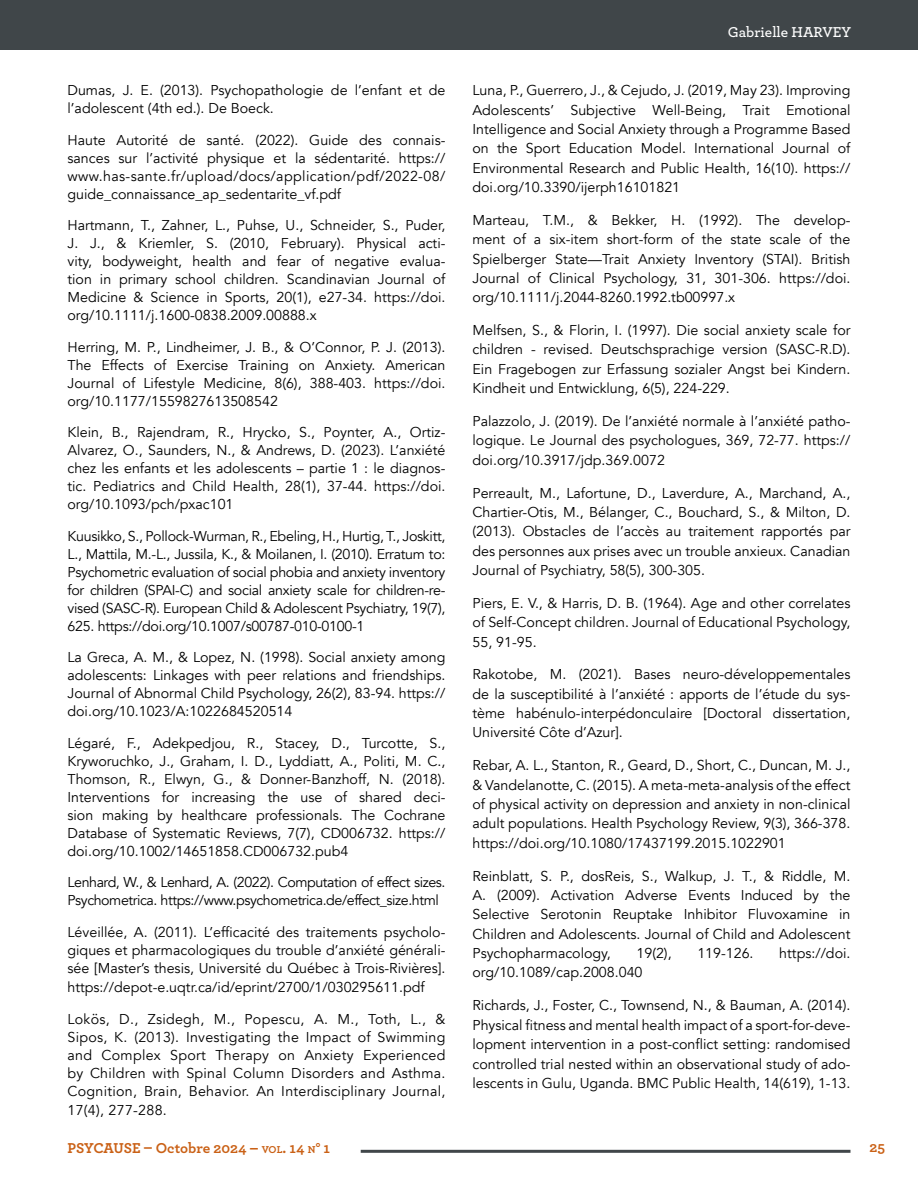
<style>
.page{position:relative;width:918px;height:1188px;background:#fff}
.page>*{position:absolute;margin:0;border:0;box-sizing:border-box;transform-origin:0 0}
.t1{font:700 15px "Archer";color:#ca6116}
.Entête{font:600 15px "Archer";color:#fff}
.texte{font:14.25px/18px "Avenir";color:#000;text-align:justify}
.texte-2{font:14.25px/18px "Avenir";letter-spacing:-.03em;color:#000}
.s1{font-size:10.5px}
.s2{font-style:inherit}
</style>
<div class="page">
<hr style="left:361px;top:1150px;width:489px;height:3px;background:#404649">
<div style="left:0;top:0;width:918px;height:50px;background:#404649"></div>
<p class="texte" style="left:68px;top:82px;width:379px">Dumas, J. E. (2013). Psychopathologie de l’enfant et de l’adolescent (4th ed.). De Boeck.</p>
<p class="texte" style="left:68px;top:131px;width:380px">Haute Autorité de santé. (2022). Guide des connais&shy;sances sur l’activité physique et la sédentarité. https:// www.has-sante.fr/upload/docs/application/pdf/2022-08/ guide_connaissance_ap_sedentarite_vf.pdf</p>
<p class="texte" style="left:68px;top:217px;width:380px">Hartmann, T., Zahner, L., Puhse, U., Schneider, S., Puder, J. J., &amp; Kriemler, S. (2010, February). Physical acti&shy;vity, bodyweight, health and fear of negative evalua&shy;tion in primary school children. Scandinavian Journal of Medicine &amp; Science in Sports, 20(1), e27-34. https://doi. org/10.1111/j.1600-0838.2009.00888.x</p>
<p class="texte" style="left:68px;top:338px;width:380px">Herring, M. P., Lindheimer, J. B., &amp; O’Connor, P. J. (2013).<br>The Effects of Exercise Training on Anxiety. American Journal of Lifestyle Medicine, 8(6), 388-403. https://doi. org/10.1177/1559827613508542</p>
<p class="texte" style="left:68px;top:424px;width:380px">Klein, B., Rajendram, R., Hrycko, S., Poynter, A., Ortiz-Alvarez, O., Saunders, N., &amp; Andrews, D. (2023). L’anxiété chez les enfants et les adolescents – partie 1 : le diagnos&shy;tic. Pediatrics and Child Health, 28(1), 37-44. https://doi. org/10.1093/pch/pxac101</p>
<p class="texte" style="left:68px;top:527px;width:380px">Kuusikko, S., Pollock-Wurman, R., Ebeling, H., Hurtig, T., Joskitt, L., Mattila, M.-L., Jussila, K., &amp; Moilanen, I. (2010). Erratum to:<br>Psychometric evaluation of social phobia and anxiety inventory for children (SPAI-C) and social anxiety scale for children-re&shy;vised (SASC-R). European Child &amp; Adolescent Psychiatry, 19(7), 625. https://doi.org/10.1007/s00787-010-0100-1</p>
<p class="texte" style="left:68px;top:649px;width:380px">La Greca, A. M., &amp; Lopez, N. (1998). Social anxiety among adolescents: Linkages with peer relations and friendships.<br>Journal of Abnormal Child Psychology, 26(2), 83-94. https:// doi.org/10.1023/A:1022684520514</p>
<p class="texte" style="left:68px;top:734px;width:380px">Légaré, F., Adekpedjou, R., Stacey, D., Turcotte, S., Kryworuchko, J., Graham, I. D., Lyddiatt, A., Politi, M. C., Thomson, R., Elwyn, G., &amp; Donner-Banzhoff, N. (2018).<br>Interventions for increasing the use of shared deci&shy;sion making by healthcare professionals. The Cochrane Database of Systematic Reviews, 7(7), CD006732. https:// doi.org/10.1002/14651858.CD006732.pub4</p>
<p class="texte-2" style="left:68px;top:874px;width:380px">Lenhard, W., &amp; Lenhard, A. (2022). Computation of effect sizes.<br>Psychometrica. https://www.psychometrica.de/effect_size.html</p>
<p class="texte" style="left:68px;top:923px;width:380px">Léveillée, A. (2011). L’efficacité des traitements psycholo&shy;giques et pharmacologiques du trouble d’anxiété générali&shy;sée [Master’s thesis, Université du Québec à Trois-Rivières].</p>
<p class="texte" style="left:68px;top:978px;width:359px">https://depot-e.uqtr.ca/id/eprint/2700/1/030295611.pdf</p>
<p class="texte" style="left:68px;top:1010px;width:380px">Lokös, D., Zsidegh, M., Popescu, A. M., Toth, L., &amp; Sipos, K. (2013). Investigating the Impact of Swimming and Complex Sport Therapy on Anxiety Experienced by Children with Spinal Column Disorders and Asthma.<br>Cognition, Brain, Behavior. An Interdisciplinary Journal,</p>
<p class="texte" style="left:68px;top:1101px;width:101px">17(4), 277-288.</p>
<p class="Entête" style="left:728px;top:21px;width:125px">Gabrielle HARVEY</p>
<p class="texte" style="left:472px;top:81px;width:380px;line-height:19.4px">Luna, P., Guerrero, J., &amp; Cejudo, J. (2019, May 23). Improving Adolescents’ Subjective Well-Being, Trait Emotional Intelligence and Social Anxiety through a Programme Based on the Sport Education Model. International Journal of Environmental Research and Public Health, 16(10). https:// doi.org/10.3390/ijerph16101821</p>
<p class="texte" style="left:472px;top:211px;width:380px;line-height:19.4px">Marteau, T.M., &amp; Bekker, H. (1992). The develop&shy;ment of a six-item short-form of the state scale of the Spielberger State—Trait Anxiety Inventory (STAI). British Journal of Clinical Psychology, 31, 301-306. https://doi. org/10.1111/j.2044-8260.1992.tb00997.x</p>
<p class="texte" style="left:472px;top:321px;width:380px;line-height:19.4px">Melfsen, S., &amp; Florin, I. (1997). Die social anxiety scale for children - revised. Deutschsprachige version (SASC-R.D).<br>Ein Fragebogen zur Erfassung sozialer Angst bei Kindern.<br>Kindheit und Entwicklung, 6(5), 224-229.</p>
<p class="texte" style="left:472px;top:412px;width:380px;line-height:19.4px">Palazzolo, J. (2019). De l’anxiété normale à l’anxiété patho&shy;logique. Le Journal des psychologues, 369, 72-77. https:// doi.org/10.3917/jdp.369.0072</p>
<p class="texte" style="left:472px;top:483px;width:380px;line-height:19.4px">Perreault, M., Lafortune, D., Laverdure, A., Marchand, A., Chartier-Otis, M., Bélanger, C., Bouchard, S., &amp; Milton, D. (2013). Obstacles de l’accès au traitement rapportés par des personnes aux prises avec un trouble anxieux. Canadian Journal of Psychiatry, 58(5), 300-305.</p>
<p class="texte" style="left:472px;top:593px;width:380px;line-height:19.4px">Piers, E. V., &amp; Harris, D. B. (1964). Age and other correlates of Self-Concept children. Journal of Educational Psychology, 55, 91-95.</p>
<p class="texte" style="left:472px;top:665px;width:380px;line-height:19.4px">Rakotobe, M. (2021). Bases neuro-développementales de la susceptibilité à l’anxiété : apports de l’étude du sys&shy;tème habénulo-interpédonculaire [Doctoral dissertation, Université Côte d’Azur].</p>
<p class="texte" style="left:472px;top:756px;width:380px;line-height:19.4px">Rebar, A. L., Stanton, R., Geard, D., Short, C., Duncan, M. J., &amp; Vandelanotte, C. (2015). A meta-meta-analysis of the effect of physical activity on depression and anxiety in non-clinical adult populations. Health Psychology Review, 9(3), 366-378. https://doi.org/10.1080/17437199.2015.1022901</p>
<p class="texte" style="left:472px;top:866px;width:380px;line-height:19.4px">Reinblatt, S. P., dosReis, S., Walkup, J. T., &amp; Riddle, M.<br>A. (2009). Activation Adverse Events Induced by the Selective Serotonin Reuptake Inhibitor Fluvoxamine in Children and Adolescents. Journal of Child and Adolescent Psychopharmacology,</p>
<p class="texte" style="left:637px;top:944px;width:37px">19(2),</p>
<p class="texte" style="left:697px;top:944px;width:58px">119-126.</p>
<p class="texte" style="left:779px;top:944px;width:73px">https://doi.</p>
<p class="texte" style="left:472px;top:964px;width:172px">org/10.1089/cap.2008.040</p>
<p class="texte" style="left:472px;top:996px;width:380px;line-height:19.5px">Richards, J., Foster, C., Townsend, N., &amp; Bauman, A. (2014).<br>Physical fitness and mental health impact of a sport-for-deve&shy;lopment intervention in a post-conflict setting: randomised controlled trial nested within an observational study of ado&shy;lescents in Gulu, Uganda. BMC Public Health, 14(619), 1-13.</p>
<p class="t1" style="left:68px;top:1137px;width:264px">PSYCAUSE – Octobre 2024 – <span class="s1">VOL</span><span class="s2">. 14</span> <span class="s1">N</span><span class="s2">° 1</span></p>
<p class="t1" style="left:870px;top:1136px;width:17px">25</p>
</div>
